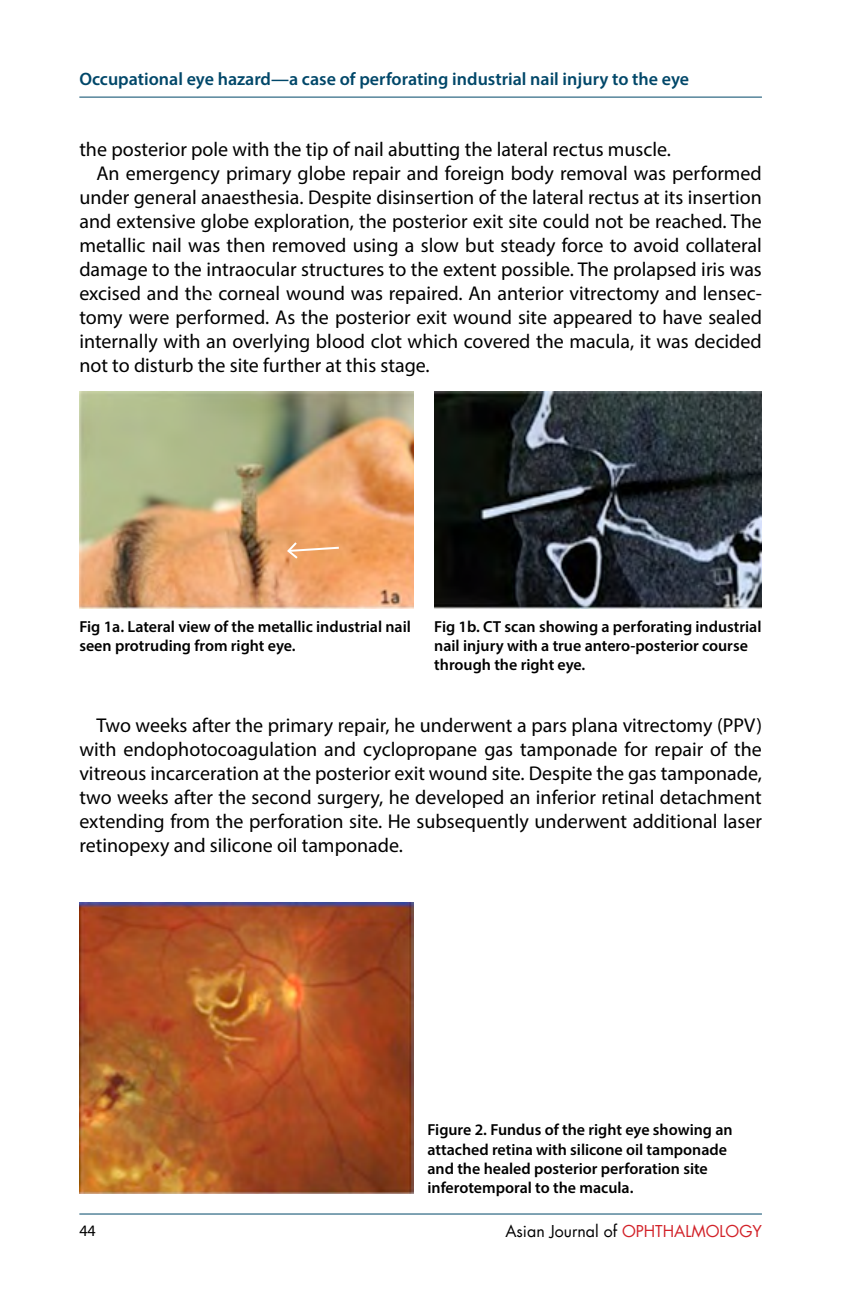
<style>
.page{position:relative;width:864px;height:1296px;background:#fff}
.page>*{position:absolute;margin:0;border:0;box-sizing:border-box;transform-origin:0 0}
.t1{font:20px/24px "Myriad Pro";color:#000;text-align:justify}
.t2{font:600 18px "Myriad Pro";color:#004769}
.t3{font:600 16px/19.2px "Myriad Pro";color:#000}
.t4{font:16px "Futura LT";color:#000}
.t5{font:16px "Myriad Pro";color:#000}
.s1{color:#d2232a}
</style>
<div class="page">
<hr style="left:79px;top:97px;width:683px;height:1px;background:#004769">
<hr style="left:79px;top:1214px;width:683px;height:1px;background:#004769">
<img style="left:79px;top:391px;width:335px;height:217px">
<img style="left:434px;top:391px;width:328px;height:217px">
<img style="left:79px;top:903px;width:335px;height:291px">
<svg style="left:286px;top:540px;width:55px;height:21px"></svg>
<p class="t2" style="left:79px;top:68px;width:611px">Occupational eye hazard—a case of perforating industrial nail injury to the eye</p>
<p class="t1" style="left:79px;top:137px;width:593px">the posterior pole with the tip of nail abutting the lateral rectus muscle.</p>
<p class="t1" style="left:96px;top:161px;width:667px">An emergency primary globe repair and foreign body removal was performed</p>
<p class="t1" style="left:79px;top:185px;width:684px">under general anaesthesia. Despite disinsertion of the lateral rectus at its insertion</p>
<p class="t1" style="left:79px;top:209px;width:684px">and extensive globe exploration, the posterior exit site could not be reached. The</p>
<p class="t1" style="left:79px;top:233px;width:684px">metallic nail was then removed using a slow but steady force to avoid collateral</p>
<p class="t1" style="left:79px;top:257px;width:684px">damage to the intraocular structures to the extent possible. The prolapsed iris was</p>
<p class="t1" style="left:79px;top:281px;width:684px">excised and the corneal wound was repaired. An anterior vitrectomy and lensec-</p>
<p class="t1" style="left:79px;top:305px;width:684px">tomy were performed. As the posterior exit wound site appeared to have sealed</p>
<p class="t1" style="left:79px;top:329px;width:684px">internally with an overlying blood clot which covered the macula, it was decided</p>
<p class="t1" style="left:79px;top:353px;width:352px">not to disturb the site further at this stage.</p>
<p class="t3" style="left:79px;top:616px;width:333px">Fig 1a. Lateral view of the metallic industrial nail seen protruding from right eye.</p>
<p class="t3" style="left:434px;top:616px;width:329px">Fig 1b. CT scan showing a perforating industrial nail injury with a true antero-posterior course through the right eye.</p>
<p class="t1" style="left:79px;top:713px;width:684px;text-indent:17px">Two weeks after the primary repair, he underwent a pars plana vitrectomy (PPV) with endophotocoagulation and cyclopropane gas tamponade for repair of the vitreous incarceration at the posterior exit wound site. Despite the gas tamponade, two weeks after the second surgery, he developed an inferior retinal detachment extending from the perforation site. He subsequently underwent additional laser retinopexy and silicone oil tamponade.</p>
<p class="t3" style="left:427px;top:1120px;width:307px">Figure 2. Fundus of the right eye showing an attached retina with silicone oil tamponade and the healed posterior perforation site inferotemporal to the macula.</p>
<p class="t5" style="left:79px;top:1221px;width:18px">44</p>
<p class="t4" style="left:505px;top:1221px;width:258px">Asian Journal of <span class="s1">OPHTHALMOLOGY</span></p>
</div>
